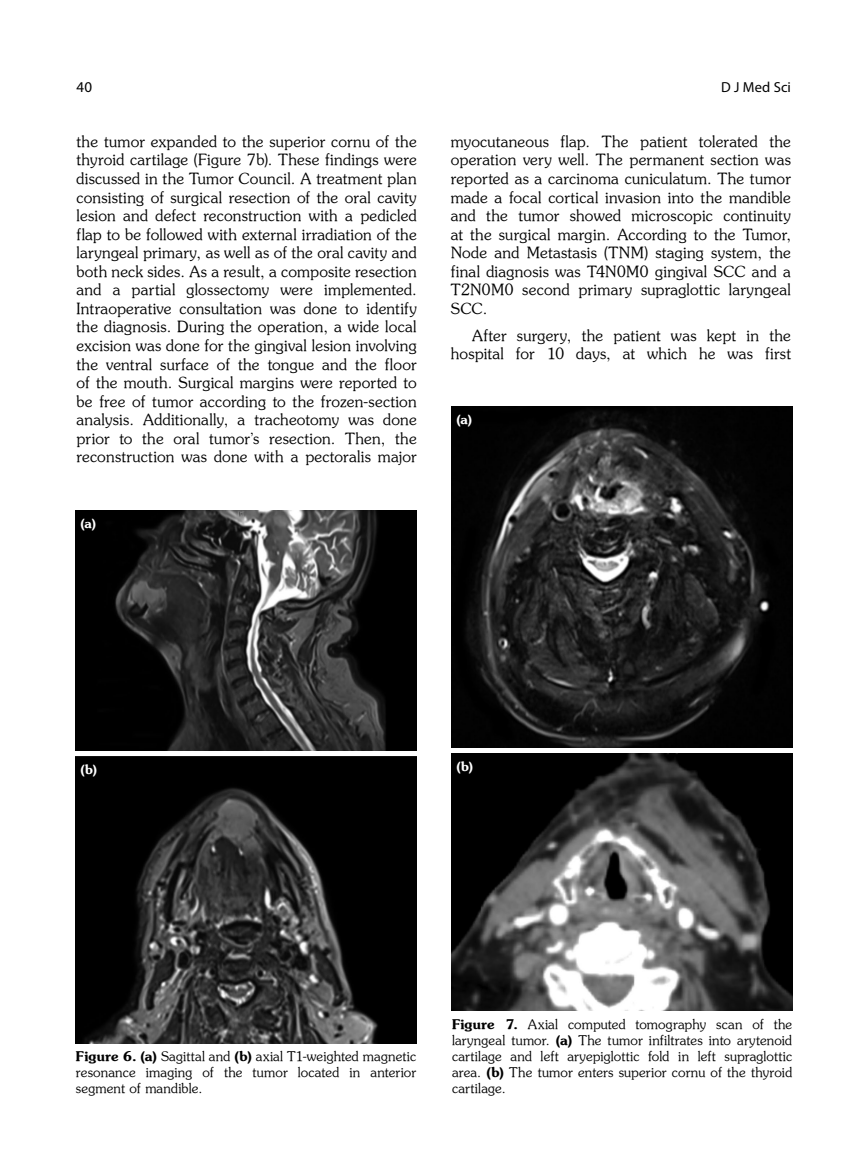
<style>
.page{position:relative;width:859px;height:1170px;background:#fff}
.page>*{position:absolute;margin:0;border:0;box-sizing:border-box;transform-origin:0 0}
.t1{font:15.45px/18.6px "Souvenir Turk";letter-spacing:.015em;color:#000;text-align:justify}
.t2{font:15px "Myriad Pro";color:#000}
.t3{font:14.55px "Myriad Pro";letter-spacing:.005em;color:#000}
.t4{font:13.35px/16px "Souvenir Turk";letter-spacing:.01em;color:#000;text-align:justify}
.t5{font:12.75px "Souvenir Turk B";color:#fff}
.s1{font-family:"Souvenir Turk B"}
</style>
<div class="page">
<img style="left:76px;top:510px;width:340px;height:533px">
<div style="left:75px;top:751px;width:342px;height:5px;background:#fff"></div>
<img style="left:452px;top:406px;width:340px;height:604px">
<div style="left:451px;top:748px;width:342px;height:5px;background:#fff"></div>
<p class="t2" style="left:77px;top:78px;width:17px">40</p>
<p class="t3" style="left:721px;top:78px;width:71px">D J Med Sci</p>
<p class="t1" style="left:77px;top:132px;width:342px">the tumor expanded to the superior cornu of the thyroid cartilage (Figure 7b). These findings were discussed in the Tumor Council. A treatment plan consisting of surgical resection of the oral cavity lesion and defect reconstruction with a pedicled flap to be followed with external irradiation of the laryngeal primary, as well as of the oral cavity and both neck sides. As a result, a composite resection and a partial glossectomy were implemented.<br>Intraoperative consultation was done to identify the diagnosis. During the operation, a wide local excision was done for the gingival lesion involving the ventral surface of the tongue and the floor of the mouth. Surgical margins were reported to be free of tumor according to the frozen-section analysis. Additionally, a tracheotomy was done prior to the oral tumor’s resection. Then, the reconstruction was done with a pectoralis major</p>
<p class="t1" style="left:451px;top:132px;width:342px">myocutaneous flap. The patient tolerated the operation very well. The permanent section was reported as a carcinoma cuniculatum. The tumor made a focal cortical invasion into the mandible and the tumor showed microscopic continuity at the surgical margin. According to the Tumor, Node and Metastasis (TNM) staging system, the final diagnosis was T4N0M0 gingival SCC and a T2N0M0 second primary supraglottic laryngeal SCC.</p>
<p class="t1" style="left:451px;top:326px;width:342px;text-align:right">After surgery, the patient was kept in the hospital for 10 days, at which he was first</p>
<p class="t5" style="left:456px;top:411px;width:17px">(a)</p>
<p class="t5" style="left:80px;top:515px;width:17px">(a)</p>
<p class="t5" style="left:80px;top:761px;width:18px">(b)</p>
<p class="t5" style="left:456px;top:757px;width:18px">(b)</p>
<p class="t4" style="left:76px;top:1047px;width:342px"><span class="s1">Figure 6. (a)</span> Sagittal and <span class="s1">(b)</span> axial T1-weighted magnetic resonance imaging of the tumor located in anterior segment of mandible.</p>
<p class="t4" style="left:452px;top:1016px;width:342px"><span class="s1">Figure 7.</span> Axial computed tomography scan of the laryngeal tumor. <span class="s1">(a)</span> The tumor infiltrates into arytenoid cartilage and left aryepiglottic fold in left supraglottic area. <span class="s1">(b)</span> The tumor enters superior cornu of the thyroid cartilage.</p>
</div>
